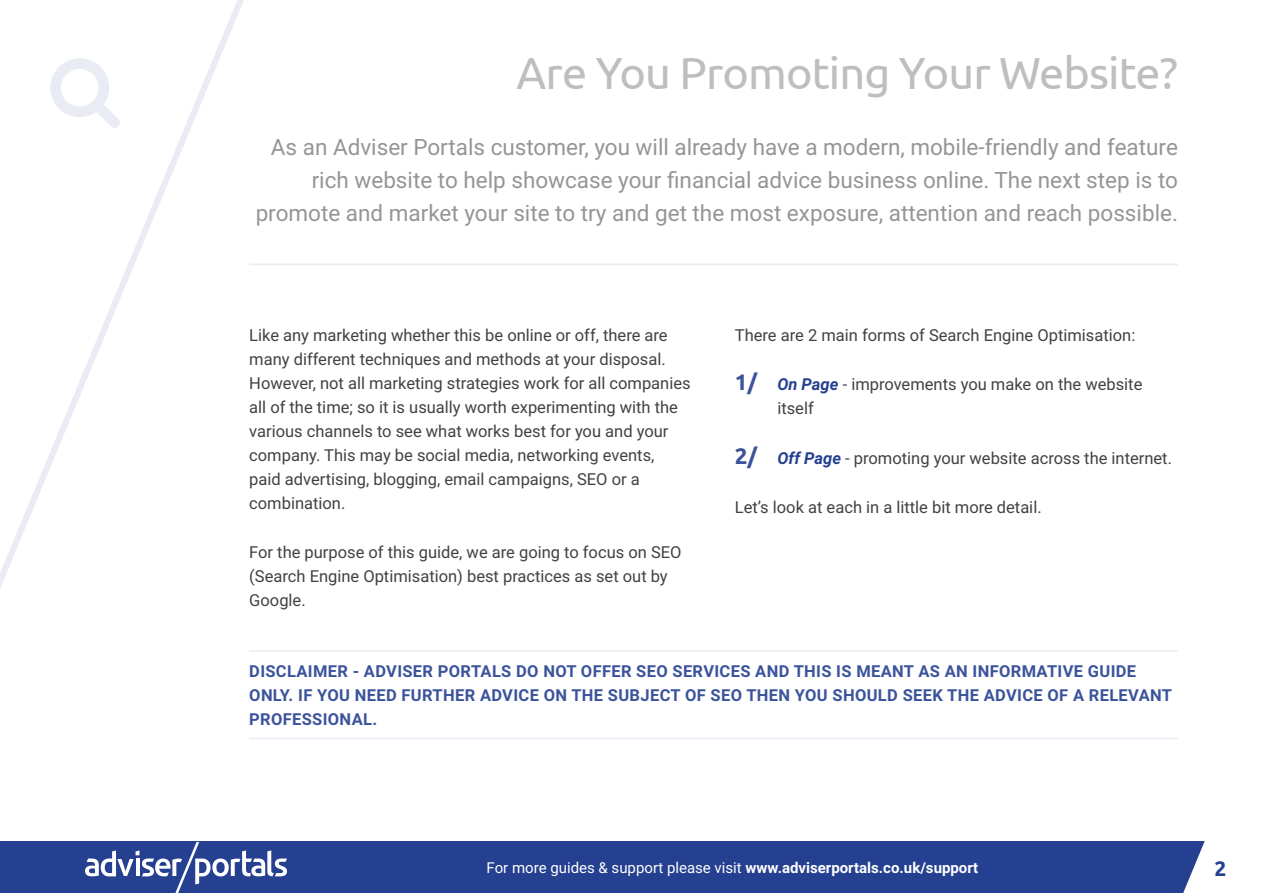
<style>
.page{position:relative;width:1263px;height:893px;background:#fff}
.page>*{position:absolute;margin:0;border:0;box-sizing:border-box;transform-origin:0 0}
.t1{font:45px "Ubuntu";letter-spacing:-.02em;color:#bcbec0}
.t2{font:22.5px/33px "Roboto";color:#939598;text-align:right}
.t3{font:700 21px "Ubuntu";color:#254090}
.t4{font:16.5px/24px "Roboto";color:#414042}
.t5{font:700 16.5px/24px "Roboto";letter-spacing:.02em;color:#3b539b}
.t6{font:15px "Roboto";color:#fff}
.s1{font-family:"Ubuntu";font-weight:700;font-size:22.5px;color:#3b539b}
.s2{font-weight:700;font-style:italic;color:#254090}
.s3{font-weight:700}
</style>
<div class="page">
<div style="left:0;top:842px;width:1263px;height:51px;background:#254090"></div>
<svg style="left:249px;top:850px;width:38px;height:27px"></svg>
<svg style="left:1183px;top:841px;width:80px;height:52px;background:#e1e4ef"></svg>
<hr style="left:249px;top:264px;width:929px;height:1px;background:#e9ecf4">
<hr style="left:249px;top:650px;width:929px;height:2px;background:#e9ecf4">
<hr style="left:249px;top:738px;width:929px;height:1px;background:#e9ecf4">
<svg style="left:0;top:0;width:249px;height:893px"></svg>
<svg style="left:50px;top:57px;width:70px;height:71px"></svg>
<h1 class="t1" style="left:517px;top:46px;width:663px">Are You Promoting Your Website?</h1>
<p class="t2" style="left:256px;top:130px;width:924px">As an Adviser Portals customer, you will already have a modern, mobile-friendly and feature rich website to help showcase your financial advice business online. The next step is to promote and market your site to try and get the most exposure, attention and reach possible.</p>
<p class="t4" style="left:249px;top:322px;width:443px">Like any marketing whether this be online or off, there are many different techniques and methods at your disposal.<br>However, not all marketing strategies work for all companies all of the time; so it is usually worth experimenting with the various channels to see what works best for you and your company. This may be social media, networking events,<br>paid advertising, blogging, email campaigns, SEO or a combination.</p>
<p class="t4" style="left:249px;top:540px;width:434px">For the purpose of this guide, we are going to focus on SEO (Search Engine Optimisation) best practices as set out by<br>Google.</p>
<p class="t4" style="left:735px;top:322px;width:402px">There are 2 main forms of Search Engine Optimisation:</p>
<p class="t4" style="left:777px;top:372px;width:366px;text-indent:-43px"><span class="s1">1/</span> <span class="s2">On Page</span> - improvements you make on the website itself</p>
<p class="t4" style="left:735px;top:445px;width:439px"><span class="s1">2/</span> <span class="s2">Off Page</span> - promoting your website across the internet.</p>
<p class="t4" style="left:735px;top:495px;width:308px">Let’s look at each in a little bit more detail.</p>
<p class="t5" style="left:249px;top:659px;width:888px;text-indent:423px">SERVICES AND THIS IS MEANT AS AN INFORMATIVE GUIDE<br>ONLY. IF YOU NEED FURTHER ADVICE ON THE SUBJECT OF SEO</p>
<p class="t5" style="left:249px;top:659px;width:399px">DISCLAIMER - ADVISER PORTALS DO NOT OFFER SEO</p>
<p class="t5" style="left:746px;top:683px;width:427px">THEN YOU SHOULD SEEK THE ADVICE OF A RELEVANT</p>
<p class="t5" style="left:249px;top:707px;width:129px">PROFESSIONAL.</p>
<p class="t6" style="left:487px;top:857px;width:493px">For more guides &amp; support please visit <span class="s3">WWW.ADVISERPORTALS.CO.UK/SUPPORT</span></p>
<p class="t3" style="left:1214px;top:855px;width:13px">2</p>
</div>
